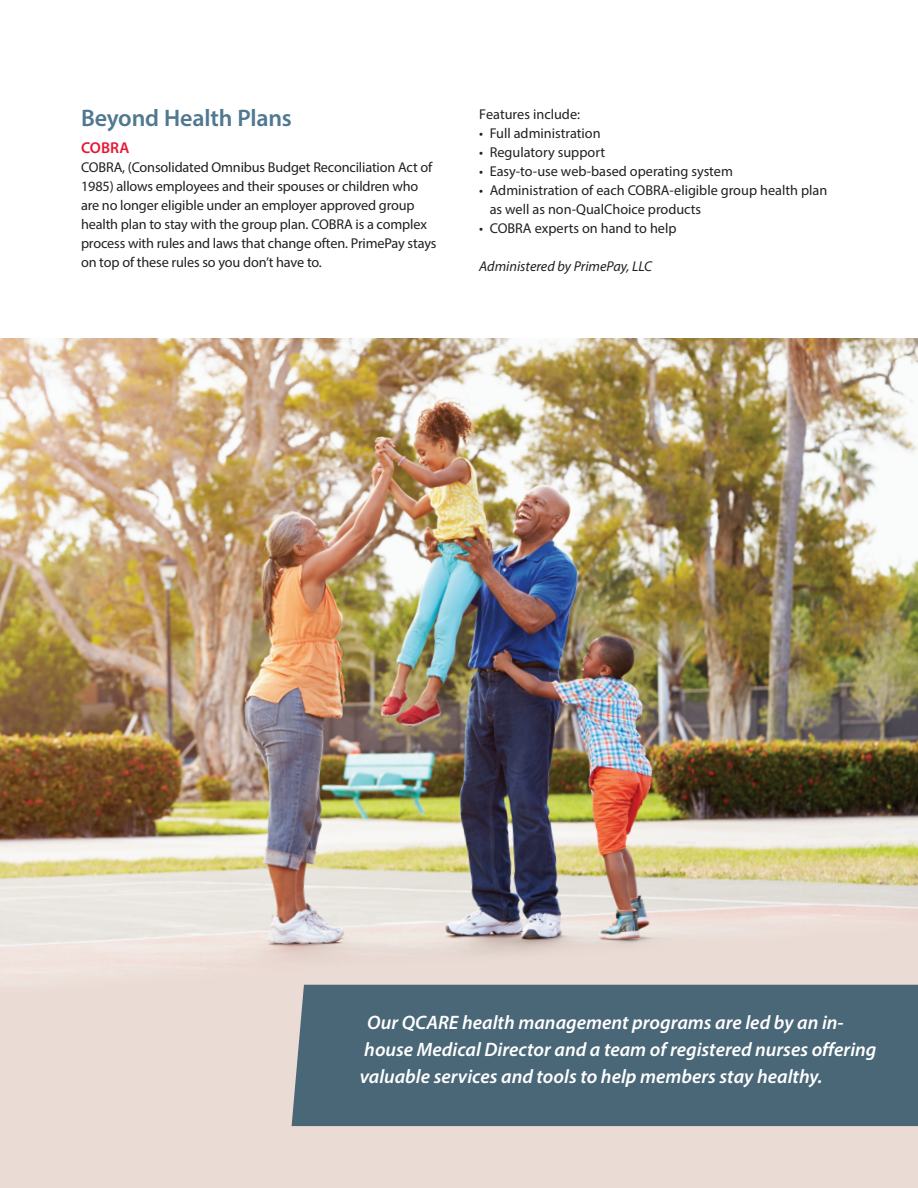
<style>
.page{position:relative;width:918px;height:1188px;background:#fff}
.page>*{position:absolute;margin:0;border:0;box-sizing:border-box;transform-origin:0 0}
.t1{font:600 24px "Myriad Pro";letter-spacing:-.01em;color:#517891}
.t2{font:italic 600 19.5px/27px "Myriad Pro";color:#fff}
.t3{font:600 15.75px "Myriad Pro";letter-spacing:.005em;color:#e51836}
.t4{font:14.25px/19px "Myriad Pro";letter-spacing:-.01em;color:#231f20}
.t5{font:italic 14.25px "Myriad Pro";color:#231f20}
</style>
<div class="page">
<img style="left:2px;top:340px;width:916px;height:845px">
<h2 class="t1" style="left:81px;top:103px;width:212px">Beyond Health Plans</h2>
<h3 class="t3" style="left:81px;top:138px;width:50px">COBRA</h3>
<p class="t4" style="left:81px;top:158px;width:357px">COBRA, (Consolidated Omnibus Budget Reconciliation Act of 1985) allows employees and their spouses or children who are no longer eligible under an employer approved group health plan to stay with the group plan. COBRA is a complex process with rules and laws that change often. PrimePay stays on top of these rules so you don’t have to.</p>
<p class="t4" style="left:479px;top:104px;width:102px">Features include:</p>
<p class="t4" style="left:479px;top:123px;width:123px">• Full administration</p>
<p class="t4" style="left:479px;top:142px;width:127px">• Regulatory support</p>
<p class="t4" style="left:479px;top:161px;width:255px">• Easy-to-use web-based operating system</p>
<p class="t4" style="left:490px;top:180px;width:339px;text-indent:-11px">• Administration of each COBRA-eligible group health plan as well as non-QualChoice products</p>
<p class="t4" style="left:479px;top:218px;width:199px">• COBRA experts on hand to help</p>
<p class="t5" style="left:479px;top:258px;width:174px">Administered by PrimePay, LLC</p>
<p class="t2" style="left:360px;top:1009px;width:518px;text-indent:8px">Our QCARE health management programs are led by an in&shy;house Medical Director and a team of registered nurses offering valuable services and tools to help members stay healthy.</p>
<h2 class="t2" style="left:362px;top:1038px;width:522px">Our QCARE health management programs are led by an in-house<br>Medical Director and a team of registered nur es off ring valuable</h2>
</div>
